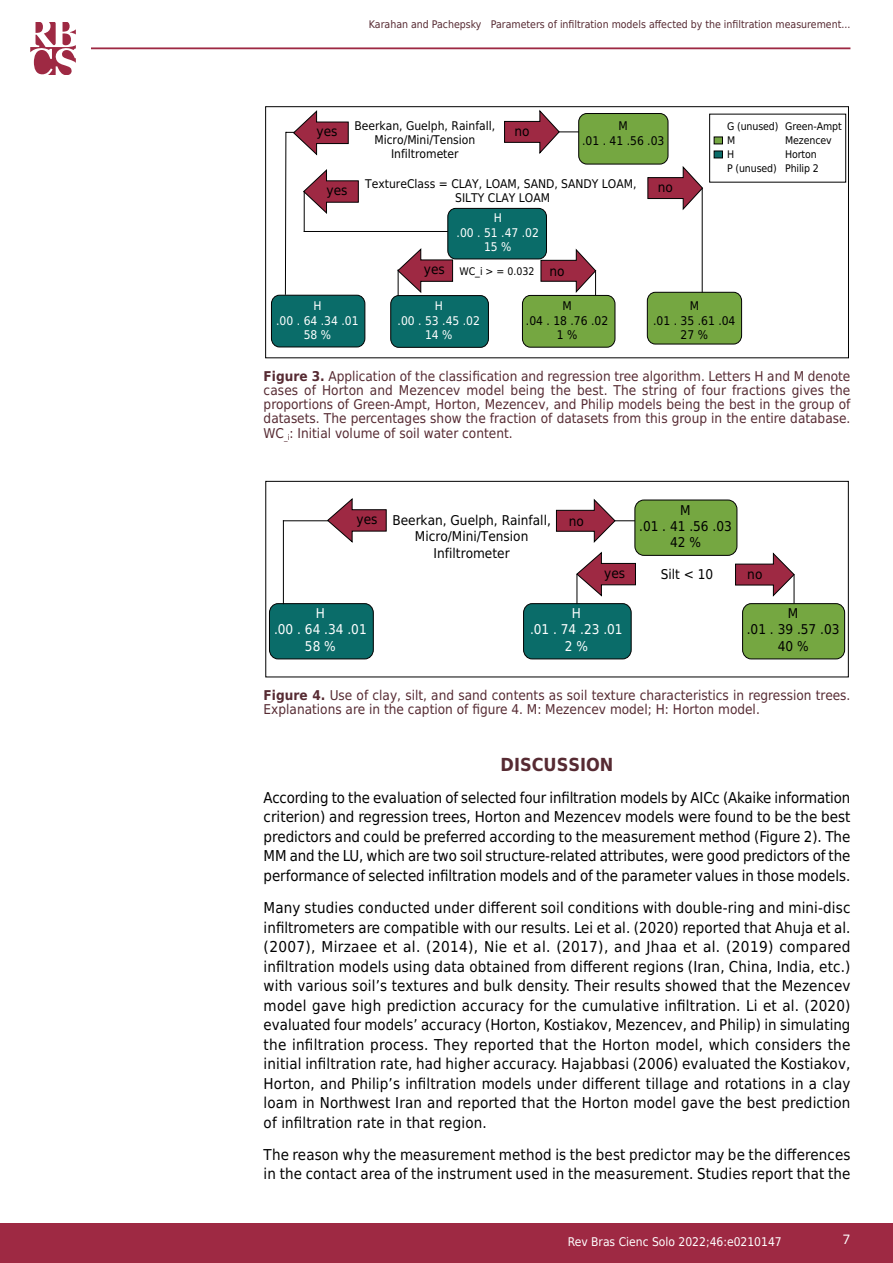
<style>
.page{position:relative;width:893px;height:1263px;background:#fff}
.page>*{position:absolute;margin:0;border:0;box-sizing:border-box;transform-origin:0 0}
.t1{font:700 18px "DejaVu Sans Condensed";color:#562a32}
.t2{font:15px/19.5px "DejaVu Sans Condensed";letter-spacing:.01em;color:#000;text-align:justify}
.t3{font:13.5px/14.2px "DejaVu Sans Condensed";color:#562a32;text-align:justify}
.t4{font:13.5px/16.2px "DejaVu Sans Condensed";color:#000;text-align:center}
.t5{font:13.5px/16.2px "DejaVu Sans Condensed";color:#fff;text-align:center}
.t6{font:13.5px "Akkurat Pro";color:#fff}
.t7{font:12px/14.4px "DejaVu Sans Condensed";color:#000;text-align:center}
.t8{font:12px/14.4px "DejaVu Sans Condensed";color:#fff;text-align:center}
.t9{font:10.5px "DejaVu Sans Condensed";color:#562a32}
.t10{font:10.5px/14.1px "DejaVu Sans Condensed";letter-spacing:-.01em;color:#000}
.s1{font-size:13.5px}
.s2{font-weight:700}
</style>
<div class="page">
<div style="left:0;top:1223px;width:893px;height:40px;background:#9e2943"></div>
<hr style="left:91px;top:47px;width:759px;height:2px;background:#9e2943">
<svg style="left:30px;top:22px;width:46px;height:52px"></svg>
<svg style="left:265px;top:106px;width:584px;height:252px"></svg>
<div style="left:647px;top:292px;width:95px;height:52px;background:#75a741;border-radius:8px"></div>
<div style="left:647px;top:292px;width:95px;height:52px;border:1px solid #000;border-radius:8px"></div>
<div style="left:714px;top:137px;width:9px;height:7px;background:#75a741;border:1px solid #000"></div>
<div style="left:579px;top:114px;width:89px;height:50px;background:#75a741;border-radius:8px"></div>
<div style="left:578px;top:113px;width:90px;height:51px;border:1px solid #000;border-radius:8px"></div>
<div style="left:522px;top:295px;width:93px;height:52px;background:#75a741;border-radius:8px"></div>
<div style="left:522px;top:295px;width:93px;height:53px;border:1px solid #000;border-radius:8px"></div>
<div style="left:391px;top:296px;width:97px;height:51px;background:#0a6c69;border-radius:8px"></div>
<div style="left:390px;top:295px;width:99px;height:53px;border:1px solid #000;border-radius:8px"></div>
<div style="left:271px;top:295px;width:94px;height:52px;background:#0a6c69;border-radius:8px"></div>
<div style="left:271px;top:295px;width:94px;height:52px;border:1px solid #000;border-radius:8px"></div>
<div style="left:714px;top:151px;width:9px;height:7px;background:#0a6c69;border:1px solid #000"></div>
<div style="left:448px;top:208px;width:98px;height:51px;background:#0a6c69;border-radius:8px"></div>
<div style="left:447px;top:208px;width:100px;height:51px;border:1px solid #000;border-radius:8px"></div>
<svg style="left:504px;top:109px;width:56px;height:46px"></svg>
<svg style="left:303px;top:168px;width:56px;height:47px"></svg>
<svg style="left:647px;top:165px;width:56px;height:46px"></svg>
<svg style="left:397px;top:247px;width:56px;height:47px"></svg>
<svg style="left:540px;top:248px;width:57px;height:46px"></svg>
<svg style="left:293px;top:110px;width:56px;height:46px"></svg>
<hr style="left:304px;top:231px;width:143px;height:1px;background:#000">
<svg style="left:265px;top:481px;width:584px;height:196px"></svg>
<svg style="left:556px;top:498px;width:60px;height:45px"></svg>
<hr style="left:283px;top:520px;width:45px;height:1px;background:#000">
<div style="left:524px;top:604px;width:107px;height:55px;background:#0a6c69;border-radius:9px"></div>
<div style="left:523px;top:603px;width:109px;height:56px;border:1px solid #000;border-radius:9px"></div>
<div style="left:269px;top:604px;width:104px;height:55px;background:#0a6c69;border-radius:9px"></div>
<div style="left:269px;top:603px;width:105px;height:56px;border:1px solid #000;border-radius:9px"></div>
<svg style="left:576px;top:551px;width:60px;height:46px"></svg>
<div style="left:743px;top:604px;width:102px;height:55px;background:#75a741;border-radius:9px"></div>
<div style="left:742px;top:603px;width:103px;height:56px;border:1px solid #000;border-radius:9px"></div>
<svg style="left:735px;top:552px;width:60px;height:52px"></svg>
<div style="left:635px;top:500px;width:102px;height:55px;background:#75a741;border-radius:9px"></div>
<div style="left:634px;top:500px;width:103px;height:56px;border:1px solid #000;border-radius:9px"></div>
<svg style="left:327px;top:497px;width:60px;height:46px"></svg>
<hr style="left:577px;top:574px;width:1px;height:30px;background:#000">
<hr style="left:283px;top:521px;width:1px;height:83px;background:#000">
<p class="t9" style="left:369px;top:16px;width:483px">Karahan and Pachepsky Parameters of infiltration models affected by the infiltration measurement...</p>
<p class="t4" style="left:317px;top:123px;width:22px">yes</p>
<p class="t4" style="left:327px;top:182px;width:22px">yes</p>
<p class="t7" style="left:354px;top:118px;width:142px">Beerkan, Guelph, Rainfall,<br>Micro/Mini/Tension<br>Infiltrometer</p>
<p class="t7" style="left:365px;top:176px;width:273px">TextureClass = CLAY, LOAM, SAND, SANDY LOAM,<br>SILTY CLAY LOAM</p>
<p class="t4" style="left:658px;top:179px;width:17px">no</p>
<p class="t7" style="left:582px;top:119px;width:84px">M<br>.01 . 41 .56 .03</p>
<p class="t4" style="left:514px;top:123px;width:17px">no</p>
<p class="t8" style="left:457px;top:211px;width:84px">H<br>.00 . 51 .47 .02<br>15 %</p>
<p class="t10" style="left:424px;top:264px;width:142px"><span class="s1">yes</span> WC_i &gt; = 0.032 <span class="s1">no</span></p>
<p class="t10" style="left:727px;top:119px;width:53px">G (unused)<br>M<br>H<br>P (unused)</p>
<p class="t10" style="left:785px;top:119px;width:58px">Green-Ampt<br>Mezencev<br>Horton<br>Philip 2</p>
<p class="t7" style="left:526px;top:298px;width:84px">M<br>.04 . 18 .76 .02<br>1 %</p>
<p class="t8" style="left:276px;top:298px;width:84px">H<br>.00 . 64 .34 .01<br>58 %</p>
<p class="t7" style="left:653px;top:298px;width:84px">M<br>.01 . 35 .61 .04<br>27 %</p>
<p class="t8" style="left:398px;top:298px;width:84px">H<br>.00 . 53 .45 .02<br>14 %</p>
<p class="t3" style="left:264px;top:368px;width:588px"><span class="s2">Figure 3.</span> Application of the classification and regression tree algorithm. Letters H and M denote cases of Horton and Mezencev model being the best. The string of four fractions gives the proportions of Green-Ampt, Horton, Mezencev, and Philip models being the best in the group of datasets. The percentages show the fraction of datasets from this group in the entire database.<br>WC<sub>_i</sub>: Initial volume of soil water content.</p>
<p class="t4" style="left:356px;top:510px;width:22px">yes</p>
<p class="t5" style="left:274px;top:605px;width:94px">H<br>.00 . 64 .34 .01<br>58 %</p>
<p class="t4" style="left:392px;top:512px;width:160px">Beerkan, Guelph, Rainfall,<br>Micro/Mini/Tension<br>Infiltrometer</p>
<p class="t4" style="left:569px;top:512px;width:17px">no</p>
<p class="t4" style="left:604px;top:564px;width:22px">yes</p>
<p class="t5" style="left:530px;top:605px;width:94px">H<br>.01 . 74 .23 .01<br>2 %</p>
<p class="t4" style="left:639px;top:502px;width:94px">M<br>.01 . 41 .56 .03<br>42 %</p>
<p class="t4" style="left:661px;top:566px;width:54px">Silt &lt; 10</p>
<p class="t4" style="left:747px;top:566px;width:17px">no</p>
<p class="t4" style="left:747px;top:605px;width:94px">M<br>.01 . 39 .57 .03<br>40 %</p>
<p class="t3" style="left:264px;top:688px;width:588px"><span class="s2">Figure 4.</span> Use of clay, silt, and sand contents as soil texture characteristics in regression trees.<br>Explanations are in the caption of figure 4. M: Mezencev model; H: Horton model.</p>
<p class="t1" style="left:501px;top:749px;width:114px">DISCUSSION</p>
<p class="t2" style="left:264px;top:787px;width:588px">According to the evaluation of selected four infiltration models by AICc (Akaike information criterion) and regression trees, Horton and Mezencev models were found to be the best predictors and could be preferred according to the measurement method (Figure 2). The MM and the LU, which are two soil structure-related attributes, were good predictors of the performance of selected infiltration models and of the parameter values in those models.</p>
<p class="t2" style="left:264px;top:898px;width:588px">Many studies conducted under different soil conditions with double-ring and mini-disc infiltrometers are compatible with our results. Lei et al. (2020) reported that Ahuja et al. (2007), Mirzaee et al. (2014), Nie et al. (2017), and Jhaa et al. (2019) compared infiltration models using data obtained from different regions (Iran, China, India, etc.) with various soil’s textures and bulk density. Their results showed that the Mezencev model gave high prediction accuracy for the cumulative infiltration. Li et al. (2020) evaluated four models’ accuracy (Horton, Kostiakov, Mezencev, and Philip) in simulating the infiltration process. They reported that the Horton model, which considers the initial infiltration rate, had higher accuracy. Hajabbasi (2006) evaluated the Kostiakov, Horton, and Philip’s infiltration models under different tillage and rotations in a clay loam in Northwest Iran and reported that the Horton model gave the best prediction of infiltration rate in that region.</p>
<p class="t2" style="left:264px;top:1144px;width:588px">The reason why the measurement method is the best predictor may be the differences in the contact area of the instrument used in the measurement. Studies report that the</p>
<p class="t8" style="left:568px;top:1234px;width:215px">Rev Bras Cienc Solo 2022;46:e0210147</p>
<p class="t6" style="left:843px;top:1231px;width:9px">7</p>
</div>
